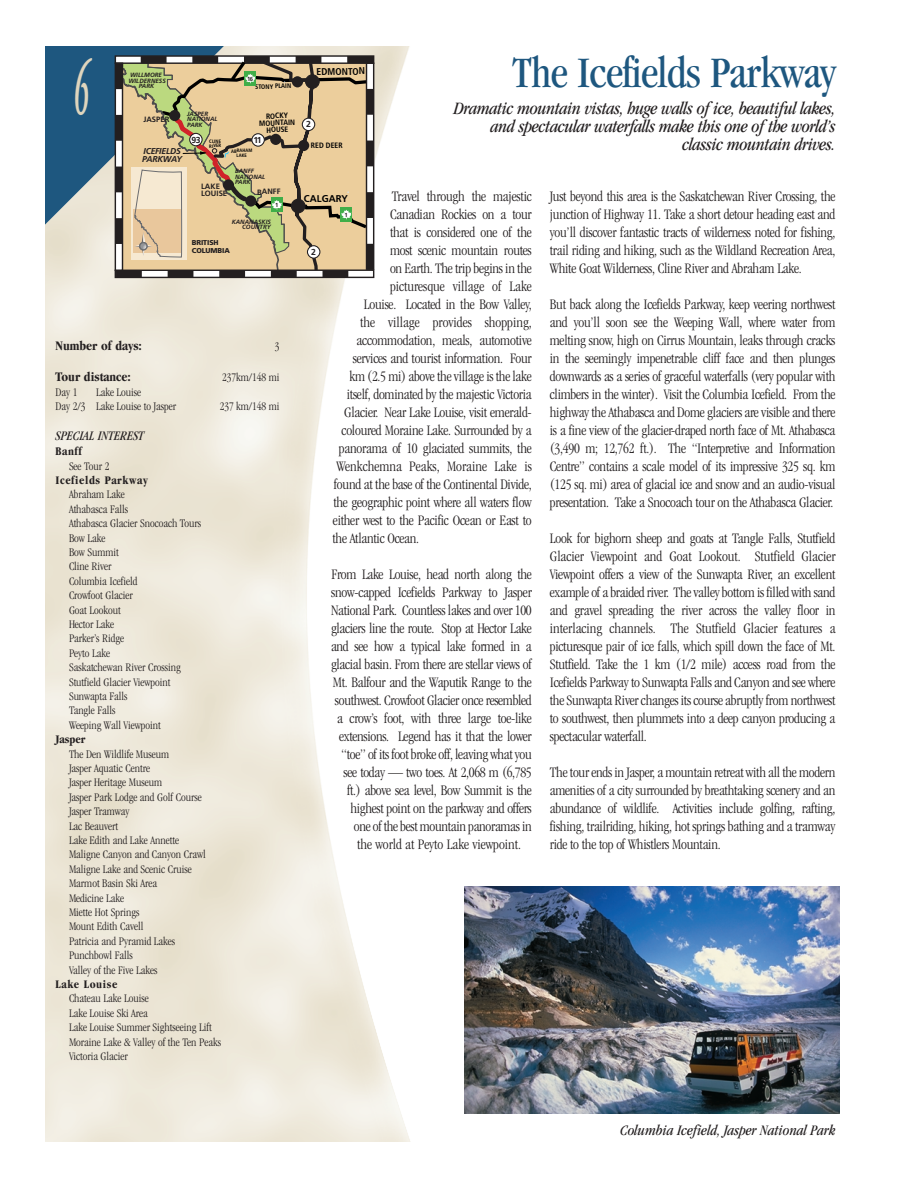
<style>
.page{position:relative;width:918px;height:1188px;background:#fff}
.page>*{position:absolute;margin:0;border:0;box-sizing:border-box;transform-origin:0 0}
.t1{font:italic 600 81px "Adobe Garamond";color:#dfd5bd;scale:.36 1}
.t2{font:condensed 45px "Garamond";letter-spacing:-.02em;color:#1e577f}
.t3{font:italic condensed 18px/18px "Garamond";letter-spacing:-.02em;color:#231f20;text-align:right}
.t4{font:300 condensed 15px/18px "Garamond";letter-spacing:-.015em;color:#231f20;text-align:justify}
.t5{font:italic condensed 15px "Garamond";color:#231f20}
.t6{font:700 condensed 13.5px "Garamond";color:#231f20}
.t7{font:italic condensed 13.5px "Garamond";color:#231f20}
.t8{font:300 condensed 12px/14.4px "Garamond";color:#231f20}
.t9{font:700 condensed 12px "Garamond";letter-spacing:.05em;color:#231f20}
.t10{font:700 condensed 9.75px "Frutiger";color:#000}
.t11{font:700 9.75px "Frutiger";color:#000}
.t12{font:700 8.7px "Frutiger";color:#231f20}
.t13{font:italic 700 8.55px/7.8px "Frutiger";letter-spacing:-.025em;color:#231f20}
.t14{font:700 condensed 7.65px/6.9px "Frutiger";color:#000;text-align:center}
.t15{font:700 7.65px/7.6px "Frutiger";color:#231f20}
.t16{font:900 7.05px/7.6px "Frutiger";letter-spacing:-.015em;color:#231f20}
.t17{font:700 condensed 6.45px "Frutiger";color:#000}
.t18{font:italic 700 6.15px/5.4px "Frutiger";color:#231f20}
.t19{font:700 5.85px "Frutiger";color:#231f20}
.t20{font:700 condensed 4.8px/4.5px "Frutiger";color:#000;text-align:center}
</style>
<div class="page">
<svg style="left:45px;top:46px;width:239px;height:240px;background:#7896a6"></svg>
<svg style="left:114px;top:55px;width:261px;height:224px;background:#c7b48d"></svg>
<img style="left:465px;top:887px;width:375px;height:227px">
<h1 class="t1" style="left:74px;top:56px;width:42px">6</h1>
<h2 class="t2" style="left:512px;top:55px;width:325px">The Icefields Parkway</h2>
<p class="t10" style="left:316px;top:68px;width:50px;rotate:-1deg">EDMONTON</p>
<p class="t18" style="left:128px;top:73px;width:39px;text-align:center">WILLMORE<br>WILDERNESS<br>PARK</p>
<p class="t19" style="left:247px;top:76px;width:7px">16</p>
<p class="t17" style="left:255px;top:84px;width:38px;rotate:-1deg">STONY PLAIN</p>
<p class="t3" style="left:454px;top:101px;width:383px">Dramatic mountain vistas, huge walls of ice, beautiful lakes, and spectacular waterfalls make this one of the world’s classic mountain drives.</p>
<p class="t18" style="left:187px;top:111px;width:32px">JASPER<br>NATIONAL<br>PARK</p>
<p class="t14" style="left:259px;top:113px;width:37px;rotate:-1deg">ROCKY<br>MOUNTAIN<br>HOUSE</p>
<p class="t15" style="left:143px;top:116px;width:28px">JASPER</p>
<p class="t12" style="left:306px;top:121px;width:6px">2</p>
<p class="t12" style="left:192px;top:136px;width:11px">93</p>
<p class="t12" style="left:254px;top:136px;width:10px">11</p>
<p class="t20" style="left:209px;top:139px;width:13px;text-align:left;rotate:-1deg">CLINE<br>RIVER</p>
<p class="t14" style="left:311px;top:143px;width:33px;rotate:-1deg">RED DEER</p>
<p class="t13" style="left:142px;top:148px;width:41px">ICEFIELDS<br>PARKWAY</p>
<p class="t20" style="left:231px;top:149px;width:23px;rotate:-1deg">ABRAHAM<br>LAKE</p>
<p class="t18" style="left:235px;top:169px;width:32px">BANFF<br>NATIONAL<br>PARK</p>
<p class="t18" style="left:232px;top:219px;width:41px;text-align:right">KANANASKIS<br>COUNTRY</p>
<p class="t15" style="left:201px;top:183px;width:28px">LAKE<br>LOUISE</p>
<p class="t15" style="left:257px;top:189px;width:25px;rotate:-1deg">BANFF</p>
<p class="t19" style="left:275px;top:203px;width:5px">1</p>
<p class="t16" style="left:192px;top:240px;width:40px">BRITISH<br>COLUMBIA</p>
<p class="t6" style="left:56px;top:340px;width:88px">Number of days:</p>
<p class="t8" style="left:275px;top:340px;width:6px">3</p>
<p class="t6" style="left:56px;top:371px;width:77px">Tour distance:</p>
<p class="t8" style="left:222px;top:370px;width:59px">237km/148 mi</p>
<p class="t8" style="left:55px;top:386px;width:23px">Day 1</p>
<p class="t8" style="left:55px;top:386px;width:122px;text-align:center">Lake Louise<br>Day 2/3 Lake Louise to Jasper</p>
<p class="t8" style="left:220px;top:400px;width:61px">237 km/148 mi</p>
<p class="t7" style="left:56px;top:430px;width:90px">SPECIAL INTEREST</p>
<p class="t9" style="left:56px;top:447px;width:28px">Banff</p>
<p class="t8" style="left:69px;top:459px;width:42px">See Tour 2</p>
<p class="t9" style="left:56px;top:475px;width:94px">Icefields Parkway</p>
<p class="t8" style="left:69px;top:488px;width:134px">Abraham Lake<br>Athabasca Falls<br>Athabasca Glacier Snocoach Tours<br>Bow Lake<br>Bow Summit<br>Cline River<br>Columbia Icefield<br>Crowfoot Glacier<br>Goat Lookout<br>Hector Lake<br>Parker’s Ridge<br>Peyto Lake<br>Saskatchewan River Crossing<br>Stutfield Glacier Viewpoint<br>Sunwapta Falls<br>Tangle Falls<br>Weeping Wall Viewpoint</p>
<p class="t9" style="left:56px;top:735px;width:31px">Jasper</p>
<p class="t8" style="left:69px;top:747px;width:138px">The Den Wildlife Museum<br>Jasper Aquatic Centre<br>Jasper Heritage Museum<br>Jasper Park Lodge and Golf Course<br>Jasper Tramway<br>Lac Beauvert<br>Lake Edith and Lake Annette<br>Maligne Canyon and Canyon Crawl<br>Maligne Lake and Scenic Cruise<br>Marmot Basin Ski Area<br>Medicine Lake<br>Miette Hot Springs<br>Mount Edith Cavell<br>Patricia and Pyramid Lakes<br>Punchbowl Falls<br>Valley of the Five Lakes</p>
<p class="t9" style="left:56px;top:979px;width:63px">Lake Louise</p>
<p class="t8" style="left:69px;top:992px;width:154px">Chateau Lake Louise<br>Lake Louise Ski Area<br>Lake Louise Summer Sightseeing Lift<br>Moraine Lake &amp; Valley of the Ten Peaks<br>Victoria Glacier</p>
<p class="t4" style="left:392px;top:188px;width:142px">Travel through the majestic</p>
<p class="t4" style="left:390px;top:206px;width:143px">Canadian Rockies on a tour</p>
<p class="t4" style="left:390px;top:224px;width:143px">that is considered one of the</p>
<p class="t4" style="left:390px;top:242px;width:143px">most scenic mountain routes</p>
<p class="t4" style="left:390px;top:260px;width:143px">on Earth. The trip begins in the</p>
<p class="t4" style="left:390px;top:278px;width:143px">picturesque village of Lake</p>
<p class="t4" style="left:364px;top:296px;width:169px">Louise. Located in the Bow Valley,</p>
<p class="t4" style="left:360px;top:314px;width:173px">the village provides shopping,</p>
<p class="t4" style="left:357px;top:332px;width:177px">accommodation, meals, automotive</p>
<p class="t4" style="left:353px;top:350px;width:180px">services and tourist information. Four</p>
<p class="t4" style="left:349px;top:368px;width:184px">km (2.5 mi) above the village is the lake</p>
<p class="t4" style="left:347px;top:386px;width:186px">itself, dominated by the majestic Victoria</p>
<p class="t4" style="left:344px;top:404px;width:189px">Glacier. Near Lake Louise, visit emerald-</p>
<p class="t4" style="left:342px;top:422px;width:192px">coloured Moraine Lake. Surrounded by a</p>
<p class="t4" style="left:339px;top:440px;width:194px">panorama of 10 glaciated summits, the</p>
<p class="t4" style="left:336px;top:458px;width:197px">Wenkchemna Peaks, Moraine Lake is</p>
<p class="t4" style="left:334px;top:476px;width:199px">found at the base of the Continental Divide,</p>
<p class="t4" style="left:333px;top:494px;width:200px">the geographic point where all waters flow</p>
<p class="t4" style="left:333px;top:512px;width:200px">either west to the Pacific Ocean or East to</p>
<p class="t4" style="left:332px;top:530px;width:88px">the Atlantic Ocean.</p>
<p class="t4" style="left:332px;top:566px;width:202px">From Lake Louise, head north along the</p>
<p class="t4" style="left:331px;top:584px;width:202px">snow-capped Icefields Parkway to Jasper</p>
<p class="t4" style="left:331px;top:602px;width:202px">National Park. Countless lakes and over 100</p>
<p class="t4" style="left:331px;top:620px;width:202px">glaciers line the route. Stop at Hector Lake</p>
<p class="t4" style="left:331px;top:638px;width:202px">and see how a typical lake formed in a</p>
<p class="t4" style="left:331px;top:656px;width:202px">glacial basin. From there are stellar views of</p>
<p class="t4" style="left:333px;top:674px;width:200px">Mt. Balfour and the Waputik Range to the</p>
<p class="t4" style="left:335px;top:692px;width:198px">southwest. Crowfoot Glacier once resembled</p>
<p class="t4" style="left:337px;top:710px;width:196px">a crow’s foot, with three large toe-like</p>
<p class="t4" style="left:339px;top:728px;width:194px">extensions. Legend has it that the lower</p>
<p class="t4" style="left:341px;top:746px;width:192px">“toe” of its foot broke off, leaving what you</p>
<p class="t4" style="left:344px;top:764px;width:190px">see today — two toes. At 2,068 m (6,785</p>
<p class="t4" style="left:347px;top:782px;width:186px">ft.) above sea level, Bow Summit is the</p>
<p class="t4" style="left:350px;top:800px;width:183px">highest point on the parkway and offers</p>
<p class="t4" style="left:354px;top:818px;width:179px">one of the best mountain panoramas in</p>
<p class="t4" style="left:357px;top:836px;width:165px">the world at Peyto Lake viewpoint.</p>
<p class="t11" style="left:304px;top:195px;width:46px;rotate:-1deg">CALGARY</p>
<p class="t19" style="left:345px;top:212px;width:5px">1</p>
<p class="t12" style="left:311px;top:248px;width:6px">2</p>
<p class="t4" style="left:550px;top:188px;width:287px">Just beyond this area is the Saskatchewan River Crossing, the junction of Highway 11. Take a short detour heading east and you’ll discover fantastic tracts of wilderness noted for fishing, trail riding and hiking, such as the Wildland Recreation Area, White Goat Wilderness, Cline River and Abraham Lake.</p>
<p class="t4" style="left:550px;top:296px;width:287px">But back along the Icefields Parkway, keep veering northwest and you’ll soon see the Weeping Wall, where water from melting snow, high on Cirrus Mountain, leaks through cracks in the seemingly impenetrable cliff face and then plunges downwards as a series of graceful waterfalls (very popular with climbers in the winter). Visit the Columbia Icefield. From the highway the Athabasca and Dome glaciers are visible and there is a fine view of the glacier-draped north face of Mt. Athabasca (3,490 m; 12,762 ft.). The “Interpretive and Information Centre” contains a scale model of its impressive 325 sq. km (125 sq. mi) area of glacial ice and snow and an audio-visual presentation. Take a Snocoach tour on the Athabasca Glacier.</p>
<p class="t4" style="left:550px;top:530px;width:287px">Look for bighorn sheep and goats at Tangle Falls, Stutfield Glacier Viewpoint and Goat Lookout. Stutfield Glacier Viewpoint offers a view of the Sunwapta River, an excellent example of a braided river. The valley bottom is filled with sand and gravel spreading the river across the valley floor in interlacing channels. The Stutfield Glacier features a picturesque pair of ice falls, which spill down the face of Mt.<br>Stutfield. Take the 1 km (1/2 mile) access road from the Icefields Parkway to Sunwapta Falls and Canyon and see where the Sunwapta River changes its course abruptly from northwest to southwest, then plummets into a deep canyon producing a spectacular waterfall.</p>
<p class="t4" style="left:550px;top:764px;width:287px">The tour ends in Jasper, a mountain retreat with all the modern amenities of a city surrounded by breathtaking scenery and an abundance of wildlife. Activities include golfing, rafting, fishing, trailriding, hiking, hot springs bathing and a tramway ride to the top of Whistlers Mountain.</p>
<p class="t5" style="left:620px;top:1125px;width:217px">Columbia Icefield, Jasper National Park</p>
</div>
